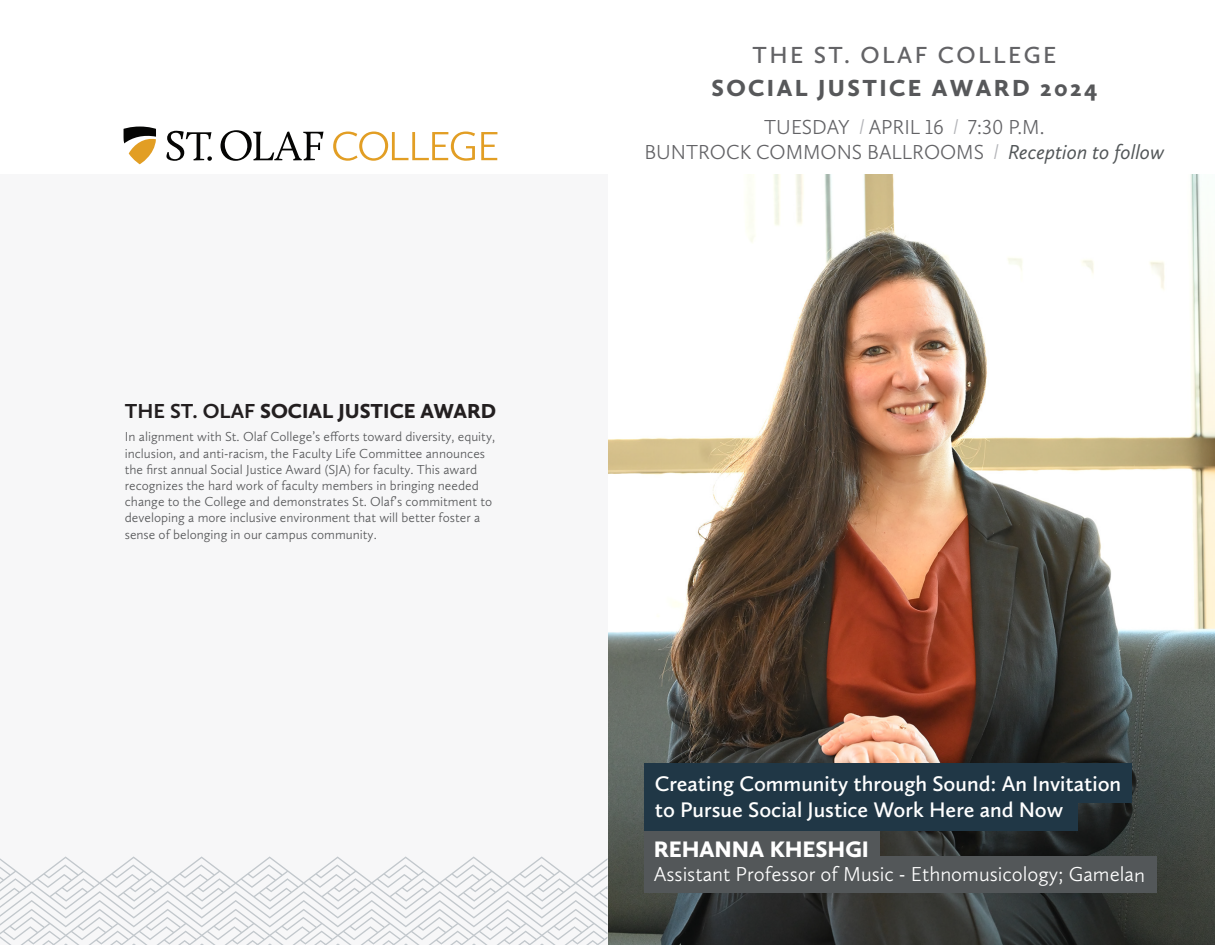
<style>
.page{position:relative;width:1215px;height:945px;background:#fff}
.page>*{position:absolute;margin:0;border:0;box-sizing:border-box;transform-origin:0 0}
.t1{font:900 24.15px "Calluna Sans";letter-spacing:.1em;color:#57585a}
.t2{font:600 24.15px "Calluna Sans";letter-spacing:.1em;color:#636366}
.t3{font:900 23.25px "Calluna Sans";color:#fff}
.t4{font:600 21.9px/26.2px "Calluna Sans";color:#fff}
.t5{font:300 21px/25.5px "Calluna Sans";color:#636366;text-align:center}
.t6{font:900 21px "Calluna Sans";color:#231f20}
.t7{font:300 20.85px "Calluna Sans";color:#fff}
.t8{font:300 13.5px/16.2px "Calluna Sans";color:#57585a}
.s1{font-weight:700}
.s2{font-style:italic;color:#b2b3b7}
.s3{font-weight:400;font-style:italic;color:#535759}
</style>
<div class="page">
<img style="left:608px;top:175px;width:607px;height:770px">
<div style="left:0;top:175px;width:608px;height:770px;background:#f7f7f8"></div>
<svg style="left:0;top:856px;width:608px;height:89px"></svg>
<svg style="left:333px;top:132px;width:142px;height:29px"></svg>
<svg style="left:481px;top:132px;width:16px;height:28px"></svg>
<svg style="left:124px;top:127px;width:32px;height:37px"></svg>
<svg style="left:221px;top:130px;width:103px;height:31px"></svg>
<svg style="left:166px;top:131px;width:46px;height:30px"></svg>
<div style="left:644px;top:831px;width:236px;height:36px;background:#535759"></div>
<div style="left:644px;top:856px;width:513px;height:37px;background:#535759"></div>
<div style="left:644px;top:791px;width:434px;height:40px;background:#203746"></div>
<div style="left:644px;top:763px;width:488px;height:40px;background:#203746"></div>
<h3 class="t6" style="left:125px;top:398px;width:373px"><span class="s1">THE ST. OLAF</span> SOCIAL JUSTICE AWARD</h3>
<p class="t8" style="left:125px;top:429px;width:372px">In alignment with St. Olaf College’s efforts toward diversity, equity, inclusion, and anti-racism, the Faculty Life Committee announces the first annual Social Justice Award (SJA) for faculty. This award recognizes the hard work of faculty members in bringing needed change to the College and demonstrates St. Olaf’s commitment to developing a more inclusive environment that will better foster a sense of belonging in our campus community.</p>
<h1 class="t2" style="left:753px;top:40px;width:305px">THE ST. OLAF COLLEGE</h1>
<h1 class="t1" style="left:711px;top:73px;width:387px">SOCIAL JUSTICE AWARD 2024</h1>
<h3 class="t5" style="left:644px;top:114px;width:521px">TUESDAY <span class="s2">l</span> APRIL 16 <span class="s2">l</span> 7:30 P.M.<br>BUNTROCK COMMONS BALLROOMS <span class="s2">l</span> <span class="s3">Reception to follow</span></h3>
<h3 class="t4" style="left:655px;top:770px;width:468px">Creating Community through Sound: An Invitation to Pursue Social Justice Work Here and Now</h3>
<h2 class="t3" style="left:654px;top:835px;width:217px">REHANNA KHESHGI</h2>
<h3 class="t7" style="left:654px;top:862px;width:493px">Assistant Professor of Music - Ethnomusicology; Gamelan</h3>
</div>
